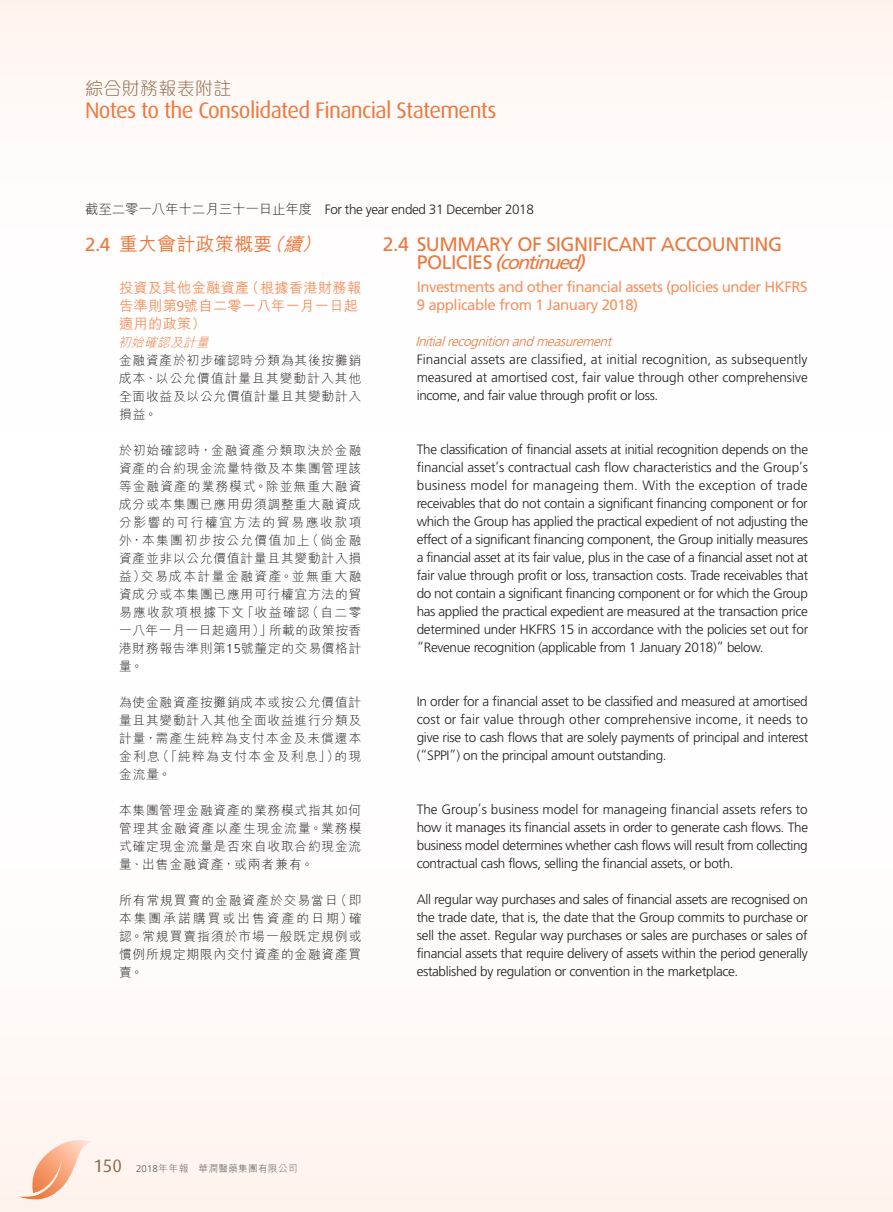
<style>
.page{position:relative;width:893px;height:1212px;background:#fff}
.page>*{position:absolute;margin:0;border:0;box-sizing:border-box;transform-origin:0 0}
.t1{font:22.5px "Dax";letter-spacing:-.03em;color:#ea793e}
.Heading_1{font:19.5px/18px "Frutiger LT Std";letter-spacing:-.025em;color:#ea793e}
.C_Heading_1{font:500 18.75px "M Hei HK";letter-spacing:.025em;color:#ea793e}
.t2{font:300 18px "M Elle HK";letter-spacing:.02em;color:#8d6847}
.Heading_2{font:15px/18px "Frutiger LT Std";letter-spacing:-.035em;color:#f49463}
.C_Heading_2{font:500 14.25px/18px "M Hei HK";letter-spacing:.02em;color:#f49463}
.Body_Text{font:300 13.5px/18px "Frutiger LT Std";letter-spacing:-.025em;color:#231f20;text-align:justify}
.Heading_3{font:italic 300 13.5px "Frutiger LT Std";color:#ea793e}
.C_Body_Text{font:300 12.75px/18px "M Hei HK";letter-spacing:.08em;color:#231f20;text-align:justify}
.C_Heading_3{font:italic 300 12.75px "M Hei HK";color:#ea793e}
.t3{font:300 9.75px "M Hei HK";letter-spacing:.02em;color:#57585a}
.s1{font-family:"M Hei HK"}
.s2{font-style:italic}
.s3{font-family:"Frutiger LT Std";font-weight:400}
.s4{font-family:"Frutiger LT Std"}
.s5{font-family:"Dax";font-weight:400;font-size:18px;color:#8d6847}
</style>
<div class="page">
<div style="left:0;top:0;width:893px;height:1212px;background:linear-gradient(to right,#fffcfb,#fffbfa)"></div>
<svg style="left:19px;top:1140px;width:73px;height:60px"></svg>
<h3 class="t2" style="left:85px;top:79px;width:148px">綜合財務報表附註</h3>
<h1 class="t1" style="left:85px;top:98px;width:413px">Notes to the Consolidated Financial Statements</h1>
<p class="Body_Text" style="left:85px;top:201px;width:450px"><span class="s1">截至二零一八年十二月三十一日止年度</span> For the year ended 31 December 2018</p>
<p class="Heading_1" style="left:417px;top:236px;width:367px;text-indent:-34px">2.4 SUMMARY OF SIGNIFICANT ACCOUNTING<br>P O L I C I E S <span class="s2">(continued)</span></p>
<p class="Heading_2" style="left:417px;top:277px;width:392px">Investments and other financial assets (policies under HKFRS<br>9 applicable from 1 January 2018)</p>
<p class="Heading_3" style="left:415px;top:333px;width:202px">Initialrecognitionandmeasurement</p>
<p class="Body_Text" style="left:417px;top:350px;width:393px">Financial assets are classified, at initial recognition, as subsequently measured at amortised cost, fair value through other comprehensive income, and fair value through profit or loss.</p>
<p class="C_Heading_1" style="left:85px;top:230px;width:243px"><span class="s3">2.4</span> 重大會計政策概要<span class="s2">（續）</span></p>
<p class="C_Heading_2" style="left:119px;top:278px;width:244px">投資及其他金融資產（根據香港財務報告準則第<span class="s3">9</span>號自二零一八年一月一日起適用的政策）</p>
<p class="C_Heading_3" style="left:118px;top:336px;width:96px">初始確認及計量</p>
<p class="C_Body_Text" style="left:119px;top:351px;width:244px">金融資產於初步確認時分類為其後按攤銷成本、以公允價值計量且其變動計入其他全面收益及以公允價值計量且其變動計入損益。</p>
<p class="C_Body_Text" style="left:119px;top:441px;width:244px">於初始確認時，金融資產分類取決於金融資產的合約現金流量特徵及本集團管理該等金融資產的業務模式。除並無重大融資成分或本集團已應用毋須調整重大融資成分影響的可行權宜方法的貿易應收款項外，本集團初步按公允價值加上（倘金融資產並非以公允價值計量且其變動計入損益）交易成本計量金融資產。並無重大融資成分或本集團已應用可行權宜方法的貿易應收款項根據下文「收益確認（自二零一八年一月一日起適用）」所載的政策按香港財務報告準則第<span class="s4">15</span>號釐定的交易價格計量。</p>
<p class="C_Body_Text" style="left:119px;top:693px;width:244px">為使金融資產按攤銷成本或按公允價值計量且其變動計入其他全面收益進行分類及計量，需產生純粹為支付本金及未償還本金利息（「純粹為支付本金及利息」）的現金流量。</p>
<p class="C_Body_Text" style="left:119px;top:801px;width:244px">本集團管理金融資產的業務模式指其如何管理其金融資產以產生現金流量。業務模式確定現金流量是否來自收取合約現金流量、出售金融資產，或兩者兼有。</p>
<p class="C_Body_Text" style="left:119px;top:891px;width:244px">所有常規買賣的金融資產於交易當日（即本集團承諾購買或出售資產的日期）確認。常規買賣指須於市場一般既定規例或慣例所規定期限內交付資產的金融資產買賣。</p>
<p class="Body_Text" style="left:417px;top:440px;width:393px">The classification of financial assets at initial recognition depends on the financial asset’s contractual cash flow characteristics and the Group’s business model for manageing them. With the exception of trade receivables that do not contain a significant financing component or for which the Group has applied the practical expedient of not adjusting the effect of a significant financing component, the Group initially measures a financial asset at its fair value, plus in the case of a financial asset not at fair value through profit or loss, transaction costs. Trade receivables that do not contain a significant financing component or for which the Group has applied the practical expedient are measured at the transaction price determined under HKFRS 15 in accordance with the policies set out for “Revenue recognition (applicable from 1 January 2018)” below.</p>
<p class="Body_Text" style="left:417px;top:692px;width:393px">In order for a financial asset to be classified and measured at amortised cost or fair value through other comprehensive income, it needs to give rise to cash flows that are solely payments of principal and interest (“SPPI”) on the principal amount outstanding.</p>
<p class="Body_Text" style="left:417px;top:800px;width:393px">The Group’s business model for manageing financial assets refers to how it manages its financial assets in order to generate cash flows. The business model determines whether cash flows will result from collecting contractual cash flows, selling the financial assets, or both.</p>
<p class="Body_Text" style="left:417px;top:890px;width:393px">All regular way purchases and sales of financial assets are recognised on the trade date, that is, the date that the Group commits to purchase or sell the asset. Regular way purchases or sales are purchases or sales of financial assets that require delivery of assets within the period generally established by regulation or convention in the marketplace.</p>
<p class="t3" style="left:94px;top:1164px;width:206px"><span class="s5">150</span> <span class="s4">2018</span>年年報 華潤醫藥集團有限公司</p>
</div>
